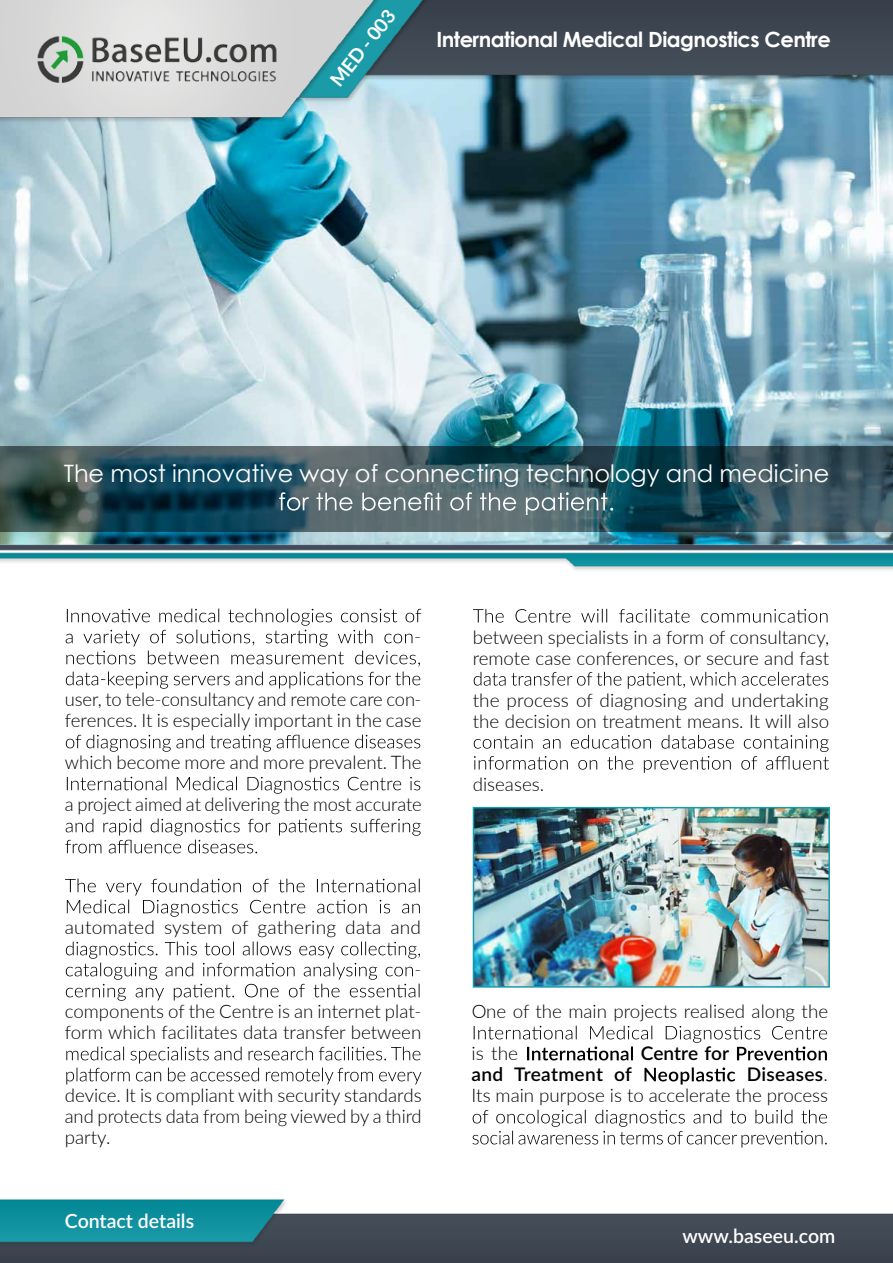
<style>
.page{position:relative;width:893px;height:1263px;background:#fff}
.page>*{position:absolute;margin:0;border:0;box-sizing:border-box;transform-origin:0 0}
.t1{font:24px "Century Gothic";color:#fff}
.t2{font:700 21px "Century Gothic";letter-spacing:-.025em;color:#fff}
.t3{font:600 19.5px "Lato";color:#fff}
.t4{font:700 19.5px "Lato";color:#fff}
.t5{font:300 18.75px/21px "Lato";color:#000}
.t6{font:600 18.75px "Lato";letter-spacing:.005em;color:#000}
.s1{font-weight:600}
</style>
<div class="page">
<img style="left:0;top:0;width:893px;height:1263px">
<svg style="left:279px;top:492px;width:334px;height:23px;background:#728489"></svg>
<svg style="left:66px;top:608px;width:355px;height:81px"></svg>
<svg style="left:66px;top:734px;width:354px;height:18px"></svg>
<svg style="left:67px;top:776px;width:353px;height:18px"></svg>
<svg style="left:65px;top:818px;width:356px;height:35px"></svg>
<svg style="left:65px;top:878px;width:355px;height:39px"></svg>
<svg style="left:66px;top:941px;width:354px;height:60px"></svg>
<svg style="left:66px;top:1046px;width:355px;height:38px"></svg>
<svg style="left:474px;top:1026px;width:353px;height:34px"></svg>
<svg style="left:644px;top:1067px;width:91px;height:17px"></svg>
<svg style="left:472px;top:1110px;width:355px;height:38px"></svg>
<svg style="left:473px;top:609px;width:354px;height:14px"></svg>
<svg style="left:474px;top:672px;width:354px;height:17px"></svg>
<svg style="left:474px;top:735px;width:355px;height:38px"></svg>
<img style="left:476px;top:810px;width:351px;height:175px">
<div style="left:473px;top:807px;width:357px;height:181px;border:2px solid #189baa"></div>
<img style="left:36px;top:36px;width:244px;height:46px">
<p class="t4" style="left:323px;top:74px;width:94px;rotate:-51deg">MED - 003</p>
<p class="t2" style="left:436px;top:23px;width:396px">International Medical Diagnostics Centre</p>
<p class="t1" style="left:64px;top:456px;width:767px">The most innovative way of connecting technology and medicine</p>
<p class="t5" style="left:414px;top:625px;width:9px">-</p>
<p class="t5" style="left:65px;top:688px;width:358px">user, to tele-consultancy and remote care con&shy;ferences. It is especially important in the case</p>
<p class="t5" style="left:65px;top:751px;width:358px">which become more and more prevalent. The</p>
<p class="t5" style="left:65px;top:793px;width:358px">a project aimed at delivering the most accurate</p>
<p class="t5" style="left:65px;top:916px;width:358px">automated system of gathering data and</p>
<p class="t5" style="left:414px;top:958px;width:8px">-</p>
<p class="t5" style="left:65px;top:1000px;width:358px">components of the Centre is an internet plat&shy;form which facilitates data transfer between</p>
<p class="t5" style="left:65px;top:1084px;width:358px;text-align:justify">device. It is compliant with security standards and protects data from being viewed by a third party.</p>
<p class="t3" style="left:65px;top:1206px;width:131px">Contact details</p>
<p class="t5" style="left:473px;top:626px;width:358px">between specialists in a form of consultancy, remote case conferences, or secure and fast</p>
<p class="t5" style="left:473px;top:689px;width:358px">the process of diagnosing and undertaking the decision on treatment means. It will also</p>
<p class="t5" style="left:473px;top:773px;width:73px">diseases.</p>
<p class="t5" style="left:472px;top:1000px;width:358px">One of the main projects realised along the</p>
<p class="t5" style="left:472px;top:1042px;width:48px">is the</p>
<p class="t6" style="left:641px;top:1040px;width:90px">Centre for</p>
<p class="t6" style="left:472px;top:1061px;width:162px">and Treatment of</p>
<p class="t5" style="left:472px;top:1063px;width:358px;text-align:right"><span class="s1">Diseases</span>.<br>Its main purpose is to accelerate the process</p>
<p class="t3" style="left:682px;top:1222px;width:154px">www.baseeu.com</p>
</div>
